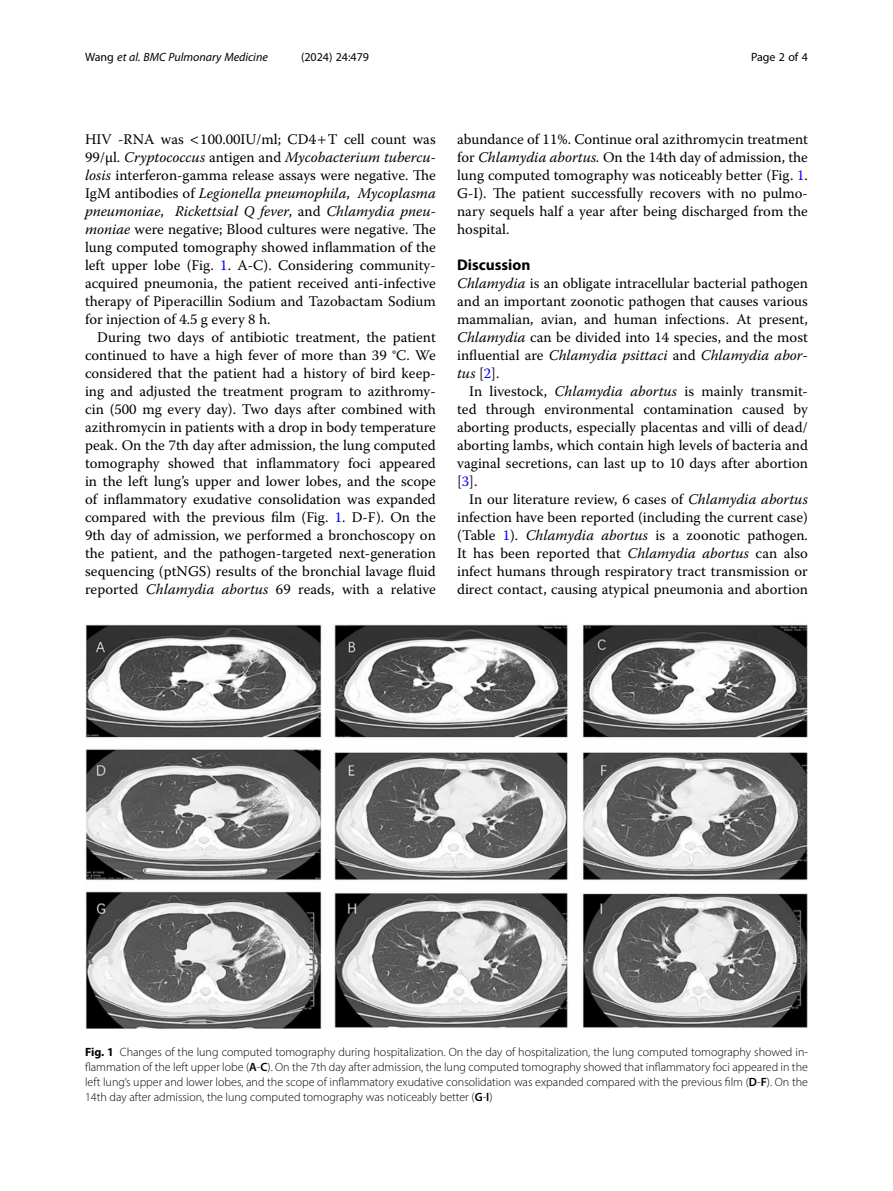
<style>
.page{position:relative;width:893px;height:1191px;background:#fff}
.page>*{position:absolute;margin:0;border:0;box-sizing:border-box;transform-origin:0 0}
.Head_1{font:700 15.45px "Myriad Pro";color:#000}
.Body_Text_Indent{font:14.7px/18px "Warnock Pro";color:#000;text-align:justify}
.Body_Text{font:14.7px/18px "Warnock Pro";color:#000;text-align:justify}
.Figure_Caption{font:300 12px/15px "Myriad Pro";color:#000;text-align:justify}
.t1{font:italic 12px "Myriad Pro";color:#000}
.t2{font:12px "Myriad Pro";color:#000}
.s1{font-style:normal}
.s2{font-style:italic}
.s3{color:#00f}
.s4{font-weight:700}
.s5{font-weight:600}
</style>
<div class="page">
<img style="left:85px;top:624px;width:723px;height:405px">
<p class="t1" style="left:85px;top:50px;width:184px"><span class="s1">Wang</span> et al. BMC Pulmonary Medicine</p>
<p class="t2" style="left:301px;top:50px;width:70px">(2024) 24:479</p>
<p class="t2" style="left:751px;top:50px;width:58px">Page 2 of 4</p>
<p class="Body_Text_Indent" style="left:85px;top:130px;width:352px">HIV -RNA was 100.00IU/ml; CD4 T cell count was 99/µl. <span class="s2">Cryptococcus</span> antigen and <span class="s2">Mycobacterium tubercu&shy;losis</span> interferon-gamma release assays were negative. The IgM antibodies of <span class="s2">Legionella pneumophila</span>, <span class="s2">Mycoplasma pneumoniae</span>, <span class="s2">Rickettsial Q fever</span>, and <span class="s2">Chlamydia pneu&shy;moniae</span> were negative; Blood cultures were negative. The lung computed tomography showed inflammation of the left upper lobe (Fig. <span class="s3">1</span>. A-C). Considering community&shy;acquired pneumonia, the patient received anti-infective therapy of Piperacillin Sodium and Tazobactam Sodium for injection of 4.5 g every 8 h.</p>
<p class="Body_Text_Indent" style="left:85px;top:328px;width:352px;text-indent:12px">During two days of antibiotic treatment, the patient continued to have a high fever of more than 39 °C. We considered that the patient had a history of bird keep&shy;ing and adjusted the treatment program to azithromy&shy;cin (500 mg every day). Two days after combined with azithromycin in patients with a drop in body temperature peak. On the 7th day after admission, the lung computed tomography showed that inflammatory foci appeared in the left lung’s upper and lower lobes, and the scope of inflammatory exudative consolidation was expanded compared with the previous film (Fig. <span class="s3">1</span>. D-F). On the 9th day of admission, we performed a bronchoscopy on the patient, and the pathogen-targeted next-generation sequencing (ptNGS) results of the bronchial lavage fluid reported <span class="s2">Chlamydia abortus</span> 69 reads, with a relative</p>
<p class="Body_Text_Indent" style="left:457px;top:130px;width:352px">abundance of 11%. Continue oral azithromycin treatment for <span class="s2">Chlamydia abortus.</span> On the 14th day of admission, the lung computed tomography was noticeably better (Fig. <span class="s3">1</span>.<br>G-I). The patient successfully recovers with no pulmo&shy;nary sequels half a year after being discharged from the hospital.</p>
<p class="Head_1" style="left:457px;top:255px;width:75px">Discussion</p>
<p class="Body_Text" style="left:457px;top:274px;width:352px"><span class="s2">Chlamydia</span> is an obligate intracellular bacterial pathogen and an important zoonotic pathogen that causes various mammalian, avian, and human infections. At present, <span class="s2">Chlamydia</span> can be divided into 14 species, and the most influential are <span class="s2">Chlamydia psittaci</span> and <span class="s2">Chlamydia abor&shy;tus</span> [<span class="s3">2</span>].</p>
<p class="Body_Text_Indent" style="left:457px;top:382px;width:352px;text-indent:12px">In livestock, <span class="s2">Chlamydia abortus</span> is mainly transmit&shy;ted through environmental contamination caused by aborting products, especially placentas and villi of dead/ aborting lambs, which contain high levels of bacteria and vaginal secretions, can last up to 10 days after abortion [<span class="s3">3</span>].</p>
<p class="Body_Text_Indent" style="left:457px;top:490px;width:352px;text-indent:12px">In our literature review, 6 cases of <span class="s2">Chlamydia abortus </span>infection have been reported (including the current case) (Table <span class="s3">1</span>). <span class="s2">Chlamydia abortus</span> is a zoonotic pathogen.<br>It has been reported that <span class="s2">Chlamydia abortus</span> can also infect humans through respiratory tract transmission or direct contact, causing atypical pneumonia and abortion</p>
<p class="Figure_Caption" style="left:85px;top:1044px;width:724px"><span class="s4">Fig. 1</span> Changes of the lung computed tomography during hospitalization. On the day of hospitalization, the lung computed tomography showed in&shy;flammation of the left upper lobe (<span class="s5">A</span>-<span class="s5">C</span>). On the 7th day after admission, the lung computed tomography showed that inflammatory foci appeared in the left lung’s upper and lower lobes, and the scope of inflammatory exudative consolidation was expanded compared with the previous film (<span class="s5">D</span>-<span class="s5">F</span>). On the 14th day after admission, the lung computed tomography was noticeably better (<span class="s5">G</span>-<span class="s5">I</span>)</p>
</div>
